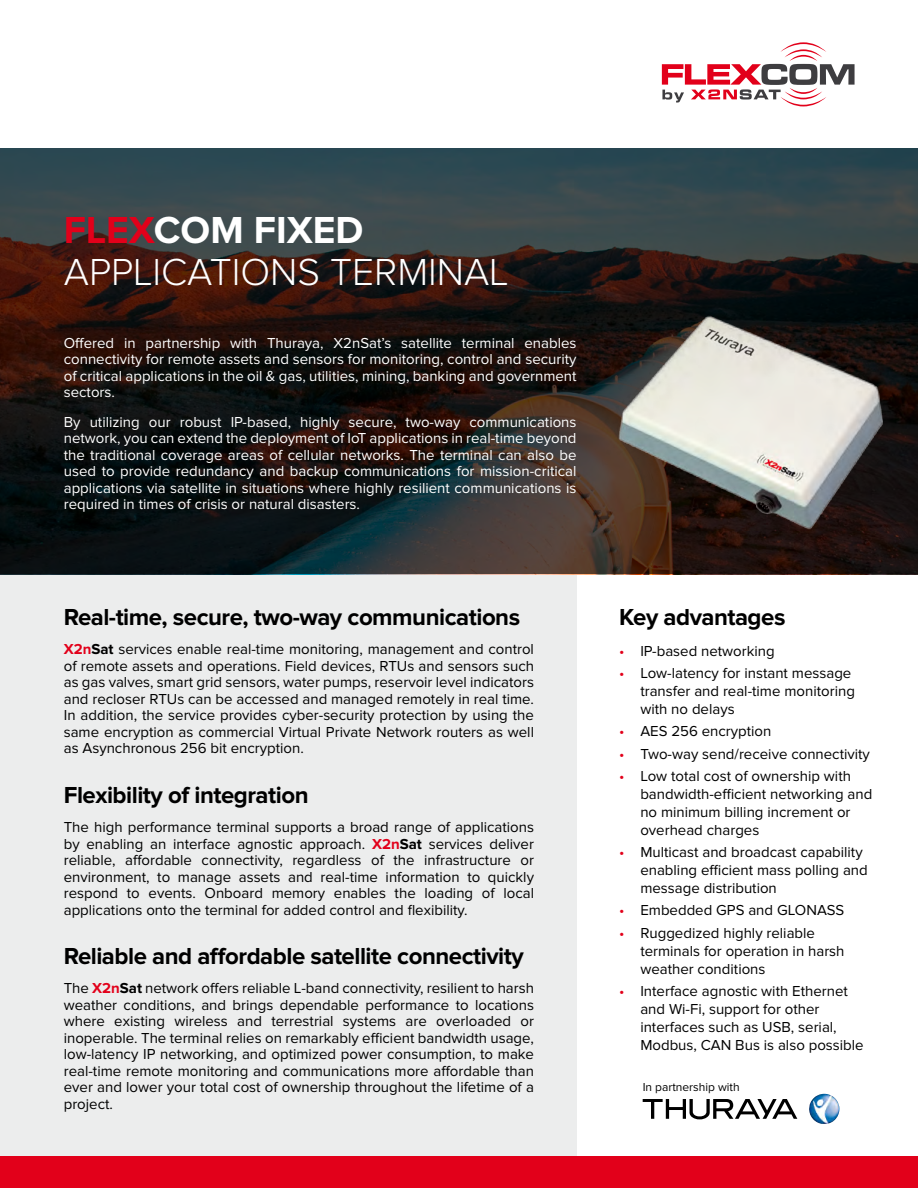
<style>
.page{position:relative;width:918px;height:1188px;background:#fff}
.page>*{position:absolute;margin:0;border:0;box-sizing:border-box;transform-origin:0 0}
._00_H{font:300 39px/42px "Proxima Nova";color:#fff}
._01_H{font:700 24px "Proxima Nova";letter-spacing:-.02em;color:#000}
._02_M{font:15px/16.5px "Proxima Nova";color:#000}
._02_M-2{font:15px/16.5px "Proxima Nova";color:#fff;text-align:justify}
._02_M-3{font:12px "Proxima Nova";color:#000}
.s1{font-weight:700;color:#e2001a}
.s2{font-weight:700}
.s3{color:#e2001a}
</style>
<div class="page">
<div style="left:0;top:370px;width:577px;height:818px;background:#eceded"></div>
<svg style="left:0;top:149px;width:918px;height:425px;background:#262625"></svg>
<div style="left:0;top:1156px;width:918px;height:32px;background:#e2001a"></div>
<img style="left:602px;top:307px;width:304px;height:231px">
<svg style="left:643px;top:1099px;width:154px;height:20px"></svg>
<img style="left:809px;top:1094px;width:30px;height:30px">
<svg style="left:662px;top:42px;width:193px;height:64px"></svg>
<p class="_00_H" style="left:64px;top:211px;width:446px"><span class="s1">FLEX</span><span class="s2">COM FIXED<br></span>APPLICATIONS TERMINAL</p>
<p class="_02_M-2" style="left:64px;top:335px;width:514px">Offered in partnership with Thuraya, X2nSat’s satellite terminal enables connectivity for remote assets and sensors for monitoring, control and security of critical applications in the oil &amp; gas, utilities, mining, banking and government sectors.</p>
<p class="_02_M-2" style="left:64px;top:413px;width:514px">By utilizing our robust IP-based, highly secure, two-way communications network, you can extend the deployment of IoT applications in real-time beyond the traditional coverage areas of cellular networks. The terminal can also be used to provide redundancy and backup communications for mission-critical applications via satellite in situations where highly resilient communications is required in times of crisis or natural disasters.</p>
<p class="_01_H" style="left:64px;top:606px;width:458px">Real-time, secure, two-way communications</p>
<p class="_02_M" style="left:64px;top:641px;width:472px;text-align:justify"><span class="s1">X2n</span><span class="s2">Sat</span> services enable real-time monitoring, management and control of remote assets and operations. Field devices, RTUs and sensors such as gas valves, smart grid sensors, water pumps, reservoir level indicators and recloser RTUs can be accessed and managed remotely in real time.<br>In addition, the service provides cyber-security protection by using the same encryption as commercial Virtual Private Network routers as well as Asynchronous 256 bit encryption.</p>
<p class="_01_H" style="left:64px;top:784px;width:246px">Flexibility of integration</p>
<p class="_02_M" style="left:64px;top:819px;width:472px;text-align:justify">The high performance terminal supports a broad range of applications by enabling an interface agnostic approach. <span class="s1">X2n</span><span class="s2">Sat</span> services deliver reliable, affordable connectivity, regardless of the infrastructure or environment, to manage assets and real-time information to quickly respond to events. Onboard memory enables the loading of local applications onto the terminal for added control and flexibility.</p>
<p class="_01_H" style="left:64px;top:945px;width:462px">Reliable and affordable satellite connectivity</p>
<p class="_02_M" style="left:64px;top:980px;width:472px;text-align:justify">The <span class="s1">X2n</span><span class="s2">Sat</span> network offers reliable L-band connectivity, resilient to harsh weather conditions, and brings dependable performance to locations where existing wireless and terrestrial systems are overloaded or inoperable. The terminal relies on remarkably efficient bandwidth usage, low-latency IP networking, and optimized power consumption, to make real-time remote monitoring and communications more affordable than ever and lower your total cost of ownership throughout the lifetime of a project.</p>
<p class="_01_H" style="left:619px;top:606px;width:168px">Key advantages</p>
<p class="_02_M" style="left:619px;top:643px;width:157px"><span class="s3">•</span> IP-based networking</p>
<p class="_02_M" style="left:640px;top:664px;width:216px;line-height:18px;text-indent:-21px"><span class="s3">•</span> Low-latency for instant message transfer and real-time monitoring with no delays</p>
<p class="_02_M" style="left:619px;top:723px;width:154px"><span class="s3">•</span> AES 256 encryption</p>
<p class="_02_M" style="left:619px;top:746px;width:252px"><span class="s3">•</span> Two-way send/receive connectivity</p>
<p class="_02_M" style="left:640px;top:767px;width:234px;line-height:18px;text-indent:-21px"><span class="s3">•</span> Low total cost of ownership with bandwidth-efficient networking and no minimum billing increment or overhead charges</p>
<p class="_02_M" style="left:640px;top:843px;width:229px;line-height:18px;text-indent:-21px"><span class="s3">•</span> Multicast and broadcast capability enabling efficient mass polling and message distribution</p>
<p class="_02_M" style="left:619px;top:902px;width:227px"><span class="s3">•</span> Embedded GPS and GLONASS</p>
<p class="_02_M" style="left:640px;top:924px;width:206px;line-height:18px;text-indent:-21px"><span class="s3">•</span> Ruggedized highly reliable terminals for operation in harsh weather conditions</p>
<p class="_02_M" style="left:640px;top:982px;width:225px;line-height:18px;text-indent:-21px"><span class="s3">•</span> Interface agnostic with Ethernet and Wi-Fi, support for other interfaces such as USB, serial,<br>Modbus, CAN Bus is also possible</p>
<p class="_02_M-3" style="left:643px;top:1080px;width:99px">In partnership with</p>
</div>
